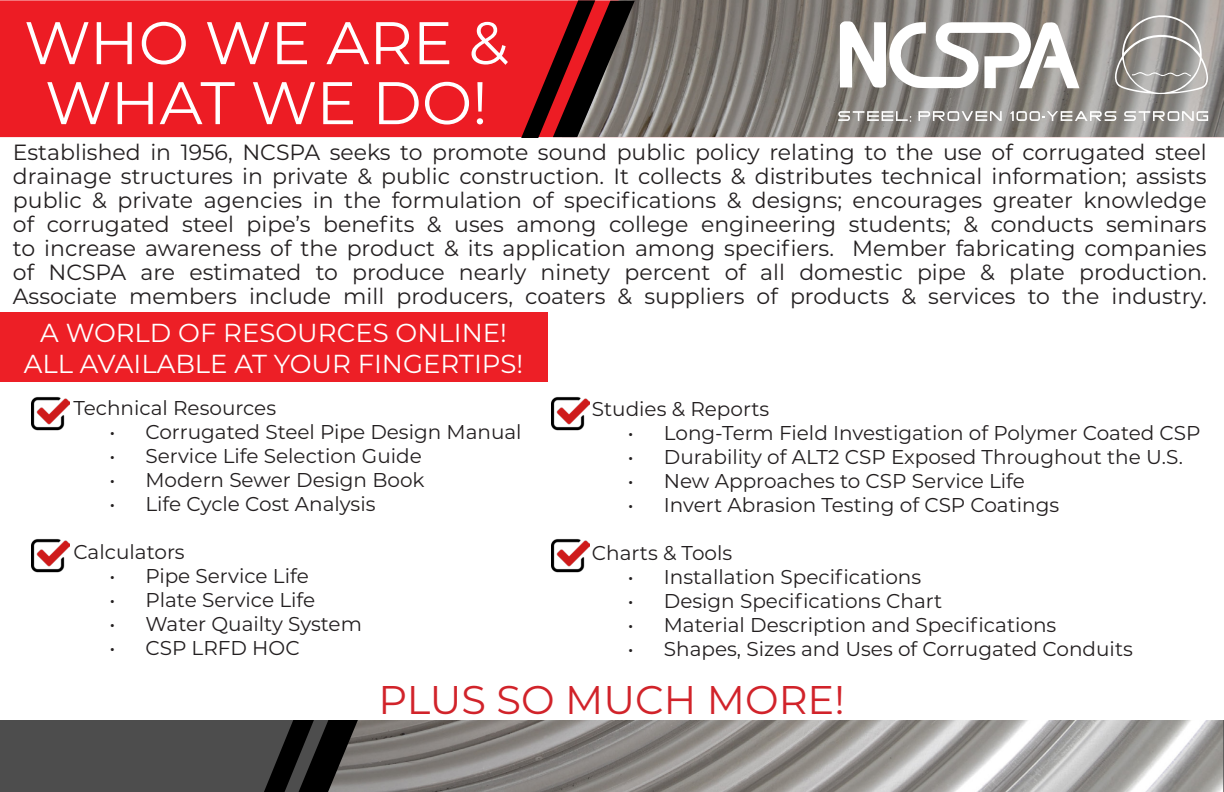
<style>
.page{position:relative;width:1224px;height:792px;background:#fff}
.page>*{position:absolute;margin:0;border:0;box-sizing:border-box;transform-origin:0 0}
.t1{font:60px/60px "Montserrat";letter-spacing:-.005em;color:#fff;text-align:center}
.t2{font:40px "Montserrat";color:#d1232a}
.t3{font:26px/31.2px "Montserrat";color:#fff;text-align:center}
.t4{font:22px/24px "Montserrat";color:#231f20;text-align:justify}
.t5{font:20px "Montserrat";color:#231f20}
</style>
<div class="page">
<div style="left:0;top:0;width:333px;height:137px;background:#ed1c24"></div>
<img style="left:635px;top:0;width:589px;height:137px">
<svg style="left:333px;top:0;width:302px;height:137px;background:#c22127"></svg>
<div style="left:0;top:313px;width:547px;height:69px;background:#ed1f26"></div>
<div style="left:0;top:720px;width:1223px;height:72px;background:#4d4d4d"></div>
<img style="left:550px;top:720px;width:673px;height:72px">
<svg style="left:264px;top:720px;width:286px;height:72px;background:#666361"></svg>
<img style="left:31px;top:539px;width:38px;height:34px">
<img style="left:551px;top:397px;width:39px;height:34px">
<img style="left:551px;top:539px;width:39px;height:34px">
<img style="left:31px;top:397px;width:38px;height:34px">
<svg style="left:840px;top:21px;width:239px;height:68px"></svg>
<svg style="left:1114px;top:15px;width:94px;height:79px;background:#9d9a96"></svg>
<svg style="left:838px;top:111px;width:73px;height:11px"></svg>
<svg style="left:918px;top:111px;width:84px;height:10px"></svg>
<svg style="left:1010px;top:111px;width:106px;height:10px"></svg>
<svg style="left:1124px;top:111px;width:84px;height:10px"></svg>
<p class="t1" style="left:24px;top:11px;width:486px">WHO WE ARE &amp;<br>WHAT WE DO!</p>
<p class="t4" style="left:13px;top:139px;width:1195px">Established in 1956, NCSPA seeks to promote sound public policy relating to the use of corrugated steel drainage structures in private &amp; public construction. It collects &amp; distributes technical information; assists public &amp; private agencies in the formulation of specifications &amp; designs; encourages greater knowledge of corrugated steel pipe’s benefits &amp; uses among college engineering students; &amp; conducts seminars to increase awareness of the product &amp; its application among specifiers. Member fabricating companies of NCSPA are estimated to produce nearly ninety percent of all domestic pipe &amp; plate production.<br>Associate members include mill producers, coaters &amp; suppliers of products &amp; services to the industry.</p>
<p class="t3" style="left:24px;top:316px;width:501px">A WORLD OF RESOURCES ONLINE!<br>ALL AVAILABLE AT YOUR FINGERTIPS!</p>
<p class="t5" style="left:73px;top:395px;width:204px">Technical Resources</p>
<p class="t5" style="left:109px;top:419px;width:414px">• Corrugated Steel Pipe Design Manual</p>
<p class="t5" style="left:109px;top:443px;width:314px">• Service Life Selection Guide</p>
<p class="t5" style="left:109px;top:467px;width:317px">• Modern Sewer Design Book</p>
<p class="t5" style="left:109px;top:491px;width:268px">• Life Cycle Cost Analysis</p>
<p class="t5" style="left:73px;top:539px;width:113px">Calculators</p>
<p class="t5" style="left:109px;top:563px;width:201px">• Pipe Service Life</p>
<p class="t5" style="left:109px;top:587px;width:207px">• Plate Service Life</p>
<p class="t5" style="left:109px;top:611px;width:254px">• Water Quailty System</p>
<p class="t5" style="left:109px;top:635px;width:192px">• CSP LRFD HOC</p>
<p class="t5" style="left:592px;top:395px;width:179px">Studies &amp; Reports</p>
<p class="t5" style="left:628px;top:419px;width:574px">• Long-Term Field Investigation of Polymer Coated CSP</p>
<p class="t5" style="left:628px;top:443px;width:557px">• Durability of ALT2 CSP Exposed Throughout the U.S.</p>
<p class="t5" style="left:628px;top:467px;width:399px">• New Approaches to CSP Service Life</p>
<p class="t5" style="left:628px;top:491px;width:433px">• Invert Abrasion Testing of CSP Coatings</p>
<p class="t5" style="left:592px;top:539px;width:142px">Charts &amp; Tools</p>
<p class="t5" style="left:628px;top:563px;width:295px">• Installation Specifications</p>
<p class="t5" style="left:628px;top:587px;width:316px">• Design Specifications Chart</p>
<p class="t5" style="left:628px;top:611px;width:430px">• Material Description and Specifications</p>
<p class="t5" style="left:628px;top:635px;width:507px">• Shapes, Sizes and Uses of Corrugated Conduits</p>
<p class="t2" style="left:379px;top:673px;width:468px">PLUS SO MUCH MORE!</p>
</div>
